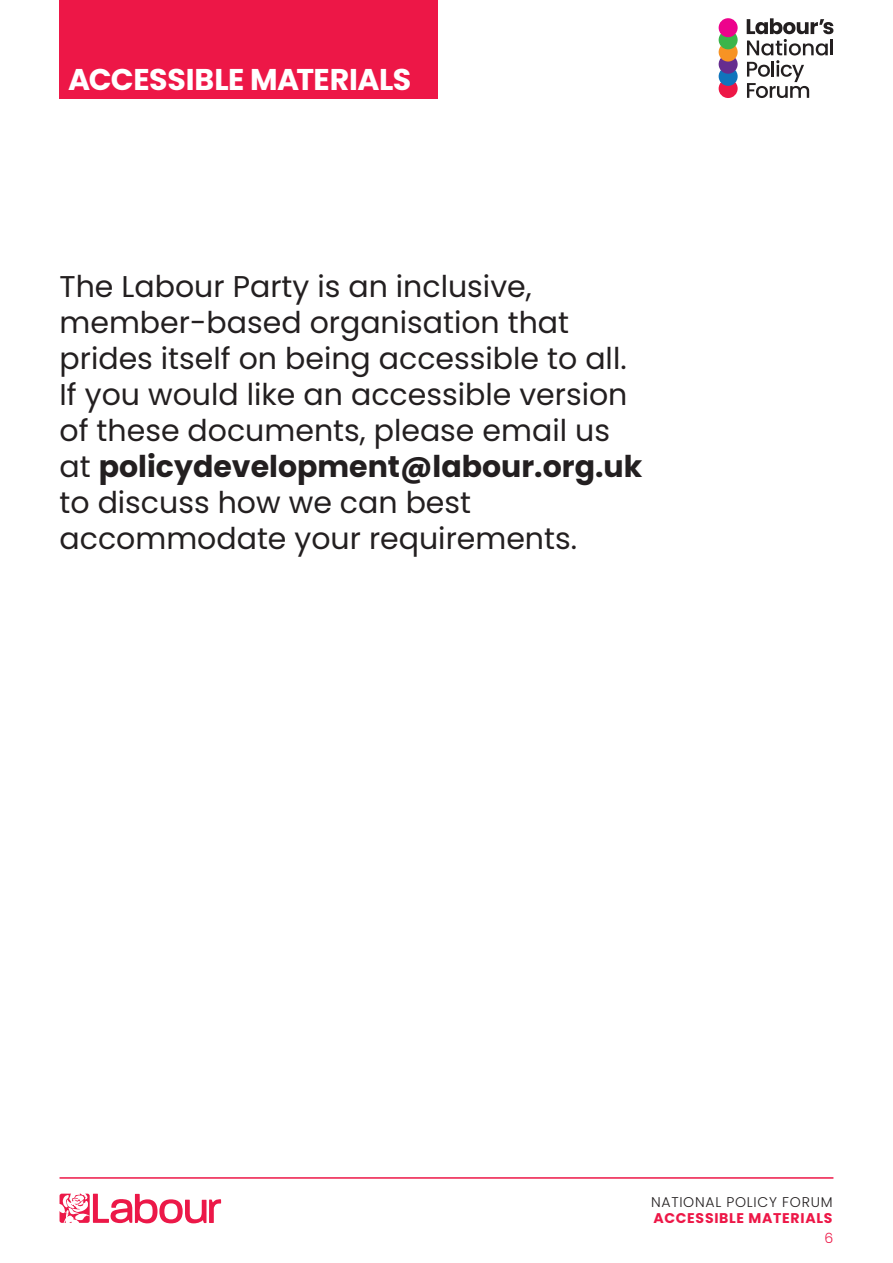
<style>
.page{position:relative;width:893px;height:1263px;background:#fff}
.page>*{position:absolute;margin:0;border:0;box-sizing:border-box;transform-origin:0 0}
.t1{font:30px/36px "Poppins";color:#231f20}
.t2{font:700 30px "Poppins";letter-spacing:-.015em;color:#fff}
.t3{font:300 14.1px "Poppins";letter-spacing:.05em;color:#231f20}
.t4{font:700 14.1px "Poppins";letter-spacing:.05em;color:#ed1747}
.t5{font:300 14.1px "Poppins";color:#ed1747}
.s1{font-weight:700}
</style>
<div class="page">
<div style="left:60px;top:0;width:378px;height:98px;background:#ed1747"></div>
<svg style="left:60px;top:1193px;width:161px;height:30px"></svg>
<hr style="left:60px;top:1177px;width:773px;height:2px;background:#ed1747">
<div style="left:719px;top:79px;width:19px;height:19px;background:#ed1747;border-radius:50%"></div>
<div style="left:719px;top:67px;width:19px;height:19px;background:#1074bc;border-radius:50%"></div>
<div style="left:719px;top:55px;width:19px;height:19px;background:#662d8f;border-radius:50%"></div>
<div style="left:719px;top:43px;width:19px;height:19px;background:#f79324;border-radius:50%"></div>
<div style="left:719px;top:30px;width:19px;height:19px;background:#3ab54a;border-radius:50%"></div>
<svg style="left:747px;top:18px;width:86px;height:80px"></svg>
<div style="left:719px;top:18px;width:19px;height:19px;background:#ed028c;border-radius:50%"></div>
<p class="t2" style="left:68px;top:62px;width:345px">ACCESSIBLE MATERIALS</p>
<p class="t1" style="left:60px;top:269px;width:584px">The Labour Party is an inclusive, member-based organisation that prides itself on being accessible to all.<br>If you would like an accessible version of these documents, please email us at <span class="s1">policydevelopment@labour.org.uk</span></p>
<p class="t1" style="left:60px;top:485px;width:519px">to discuss how we can best accommodate your requirements.</p>
<p class="t3" style="left:651px;top:1193px;width:183px">NATIONAL POLICY FORUM</p>
<p class="t4" style="left:653px;top:1210px;width:181px">ACCESSIBLE MATERIALS</p>
<p class="t5" style="left:825px;top:1230px;width:10px">6</p>
</div>
